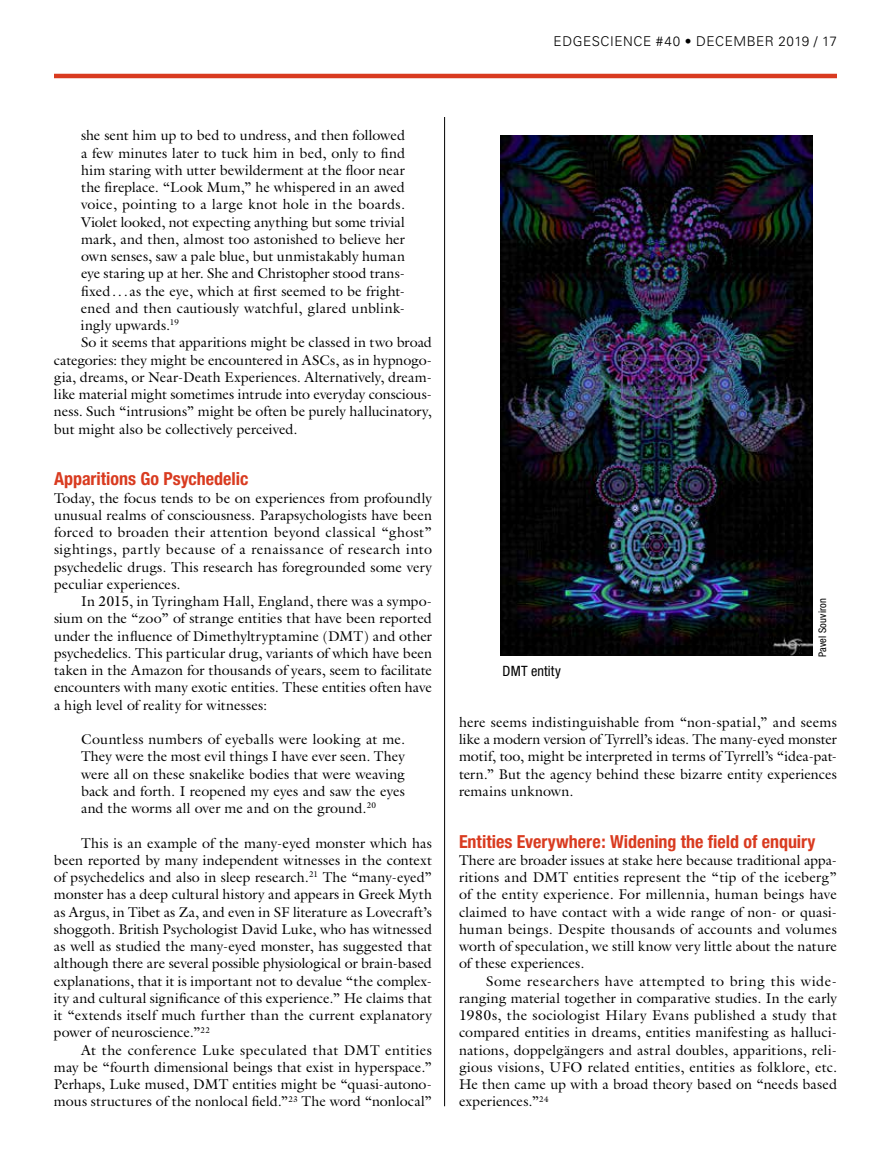
<style>
.page{position:relative;width:891px;height:1161px;background:#fff}
.page>*{position:absolute;margin:0;border:0;box-sizing:border-box;transform-origin:0 0}
.t1{font:700 condensed 18px "Helvetica Neue";color:#d93b20}
.t2{font:14.25px/17.2px "Galliard";letter-spacing:.005em;color:#000;text-align:justify}
.t3{font:condensed 14.25px "Helvetica Neue";letter-spacing:.005em;color:#000}
.t4{font:300 13.5px "Univers";letter-spacing:.04em;color:#000}
.t5{font:condensed 10.5px "Helvetica Neue";letter-spacing:.015em;color:#000}
</style>
<div class="page">
<hr style="left:444px;top:117px;width:1px;height:989px;background:#000">
<hr style="left:54px;top:74px;width:783px;height:4px;background:#d93b20">
<img style="left:500px;top:135px;width:312px;height:521px">
<p class="t4" style="left:554px;top:33px;width:285px">EDGESCIENCE #40 • DECEMBER 2019 / 17</p>
<p class="t2" style="left:81px;top:127px;width:326px">she sent him up to bed to undress, and then followed</p>
<p class="t2" style="left:81px;top:144px;width:326px">a few minutes later to tuck him in bed, only to find</p>
<p class="t2" style="left:81px;top:161px;width:325px">him staring with utter bewilderment at the floor near</p>
<p class="t2" style="left:81px;top:178px;width:325px">the fireplace. “Look Mum,” he whispered in an awed</p>
<p class="t2" style="left:81px;top:196px;width:326px">voice, pointing to a large knot hole in the boards.</p>
<p class="t2" style="left:81px;top:213px;width:325px">Violet looked, not expecting anything but some trivial</p>
<p class="t2" style="left:81px;top:230px;width:325px">mark, and then, almost too astonished to believe her</p>
<p class="t2" style="left:81px;top:247px;width:326px">own senses, saw a pale blue, but unmistakably human</p>
<p class="t2" style="left:81px;top:265px;width:326px">eye staring up at her. She and Christopher stood trans-</p>
<p class="t2" style="left:81px;top:282px;width:325px">fixed... as the eye, which at first seemed to be fright-</p>
<p class="t2" style="left:81px;top:299px;width:326px">ened and then cautiously watchful, glared unblink-</p>
<p class="t2" style="left:81px;top:316px;width:100px">ingly upwards.<sup>19</sup></p>
<p class="t2" style="left:81px;top:334px;width:352px">So it seems that apparitions might be classed in two broad</p>
<p class="t2" style="left:54px;top:351px;width:379px">categories: they might be encountered in ASCs, as in hypnogo-</p>
<p class="t2" style="left:54px;top:368px;width:379px">gia, dreams, or Near-Death Experiences. Alternatively, dream-</p>
<p class="t2" style="left:54px;top:385px;width:379px">like material might sometimes intrude into everyday conscious-</p>
<p class="t2" style="left:54px;top:403px;width:379px">ness. Such “intrusions” might be often be purely hallucinatory,</p>
<p class="t2" style="left:54px;top:420px;width:245px">but might also be collectively perceived.</p>
<p class="t1" style="left:54px;top:468px;width:196px">Apparitions Go Psychedelic</p>
<p class="t2" style="left:54px;top:489px;width:380px">Today, the focus tends to be on experiences from profoundly unusual realms of consciousness. Parapsychologists have been forced to broaden their attention beyond classical “ghost” sightings, partly because of a renaissance of research into psychedelic drugs. This research has foregrounded some very peculiar experiences.</p>
<p class="t2" style="left:54px;top:592px;width:380px;text-indent:27px">In 2015, in Tyringham Hall, England, there was a sympo&shy;sium on the “zoo” of strange entities that have been reported under the influence of Dimethyltryptamine (DMT) and other psychedelics. This particular drug, variants of which have been taken in the Amazon for thousands of years, seem to facilitate encounters with many exotic entities. These entities often have a high level of reality for witnesses:</p>
<p class="t2" style="left:81px;top:730px;width:326px">Countless numbers of eyeballs were looking at me.<br>They were the most evil things I have ever seen. They were all on these snakelike bodies that were weaving back and forth. I reopened my eyes and saw the eyes and the worms all over me and on the ground.<sup>20</sup></p>
<p class="t2" style="left:54px;top:834px;width:380px;text-indent:27px">This is an example of the many-eyed monster which has been reported by many independent witnesses in the context of psychedelics and also in sleep research.<sup>21</sup> The “many-eyed” monster has a deep cultural history and appears in Greek Myth as Argus, in Tibet as Za, and even in SF literature as Lovecraft’s shoggoth. British Psychologist David Luke, who has witnessed as well as studied the many-eyed monster, has suggested that although there are several possible physiological or brain-based explanations, that it is important not to devalue “the complex&shy;ity and cultural significance of this experience.” He claims that it “extends itself much further than the current explanatory power of neuroscience.”<sup>22</sup></p>
<p class="t2" style="left:54px;top:1041px;width:380px;text-indent:27px">At the conference Luke speculated that DMT entities may be “fourth dimensional beings that exist in hyperspace.” Perhaps, Luke mused, DMT entities might be “quasi-autono&shy;mous structures of the nonlocal field.”<sup>23</sup> The word “nonlocal”</p>
<p class="t3" style="left:503px;top:662px;width:60px">DMT entity</p>
<p class="t5" style="left:816px;top:657px;width:60px;rotate:-90deg">Pavel Souviron</p>
<p class="t2" style="left:459px;top:713px;width:380px">here seems indistinguishable from “non-spatial,” and seems like a modern version of Tyrrell’s ideas. The many-eyed monster motif, too, might be interpreted in terms of Tyrrell’s “idea-pat&shy;tern.” But the agency behind these bizarre entity experiences remains unknown.</p>
<p class="t1" style="left:459px;top:830px;width:358px">Entities Everywhere: Widening the field of enquiry</p>
<p class="t2" style="left:459px;top:851px;width:380px">There are broader issues at stake here because traditional appa&shy;ritions and DMT entities represent the “tip of the iceberg” of the entity experience. For millennia, human beings have claimed to have contact with a wide range of non- or quasi&shy;human beings. Despite thousands of accounts and volumes worth of speculation, we still know very little about the nature of these experiences.</p>
<p class="t2" style="left:459px;top:972px;width:380px;text-indent:27px">Some researchers have attempted to bring this wide&shy;ranging material together in comparative studies. In the early 1980s, the sociologist Hilary Evans published a study that compared entities in dreams, entities manifesting as halluci&shy;nations, doppelgängers and astral doubles, apparitions, reli&shy;gious visions, UFO related entities, entities as folklore, etc.<br>He then came up with a broad theory based on “needs based experiences.”<sup>24</sup></p>
</div>
